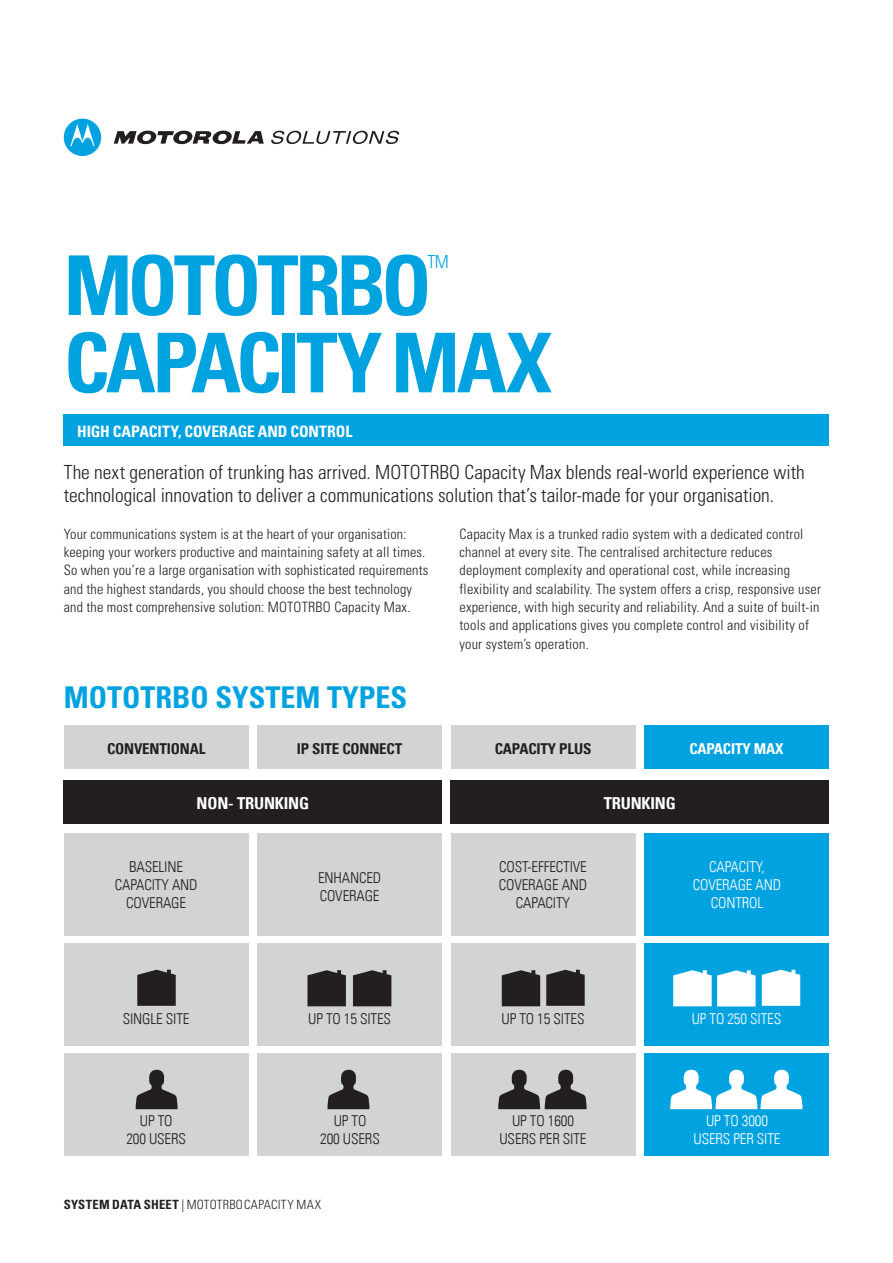
<style>
.page{position:relative;width:893px;height:1263px;background:#fff}
.page>*{position:absolute;margin:0;border:0;box-sizing:border-box;transform-origin:0 0}
.t1{font:700 condensed 82.5px "Univers";letter-spacing:-.05em;color:#00a3e0}
.t2{font:700 condensed 30px "Univers";color:#00a3e0}
.t3{font:300 condensed 19.5px/23.2px "Univers";color:#231f20}
.t4{font:300 condensed 18px "Univers";color:#00a3e0}
.t5{font:700 condensed 16.5px "Univers LT";letter-spacing:-.01em;color:#fff}
.t6{font:700 condensed 15.75px "Univers";letter-spacing:-.005em;color:#fff}
.t7{font:300 condensed 15px/18px "Univers LT";letter-spacing:-.01em;color:#231f20;text-align:center}
.t8{font:300 condensed 15px/18px "Univers LT";letter-spacing:-.01em;color:#fff;text-align:center}
.t9{font:700 condensed 15px "Univers LT";letter-spacing:-.01em;color:#231f20}
.t10{font:700 condensed 15px "Univers LT";letter-spacing:-.01em;color:#fff}
.t11{font:300 condensed 14.25px/18.3px "Univers";letter-spacing:.015em;color:#231f20}
.t12{font:300 condensed 12.75px "Univers";letter-spacing:.015em;color:#231f20}
.s1{font-weight:700}
</style>
<div class="page">
<div style="left:64px;top:415px;width:765px;height:31px;background:#00a3e0"></div>
<svg style="left:114px;top:131px;width:150px;height:14px"></svg>
<svg style="left:64px;top:119px;width:37px;height:37px"></svg>
<svg style="left:271px;top:131px;width:128px;height:13px"></svg>
<div style="left:64px;top:726px;width:185px;height:43px;background:#d1d3d4"></div>
<div style="left:257px;top:726px;width:185px;height:43px;background:#d1d3d4"></div>
<div style="left:451px;top:726px;width:184px;height:43px;background:#d1d3d4"></div>
<div style="left:64px;top:1054px;width:185px;height:102px;background:#d1d3d4"></div>
<div style="left:257px;top:1054px;width:185px;height:102px;background:#d1d3d4"></div>
<div style="left:451px;top:1054px;width:184px;height:102px;background:#d1d3d4"></div>
<div style="left:64px;top:944px;width:185px;height:102px;background:#d1d3d4"></div>
<div style="left:257px;top:944px;width:185px;height:102px;background:#d1d3d4"></div>
<div style="left:451px;top:944px;width:184px;height:102px;background:#d1d3d4"></div>
<div style="left:64px;top:834px;width:185px;height:102px;background:#d1d3d4"></div>
<div style="left:257px;top:834px;width:185px;height:102px;background:#d1d3d4"></div>
<div style="left:451px;top:834px;width:184px;height:102px;background:#d1d3d4"></div>
<svg style="left:137px;top:970px;width:39px;height:36px"></svg>
<svg style="left:307px;top:970px;width:39px;height:36px"></svg>
<svg style="left:353px;top:970px;width:38px;height:36px"></svg>
<svg style="left:502px;top:970px;width:38px;height:36px"></svg>
<svg style="left:546px;top:970px;width:39px;height:36px"></svg>
<svg style="left:136px;top:1070px;width:42px;height:39px"></svg>
<svg style="left:327px;top:1070px;width:42px;height:39px"></svg>
<svg style="left:498px;top:1070px;width:89px;height:39px"></svg>
<div style="left:64px;top:780px;width:378px;height:43px;background:#231f20"></div>
<div style="left:451px;top:780px;width:378px;height:43px;background:#231f20"></div>
<div style="left:644px;top:725px;width:185px;height:43px;background:#00a3e0"></div>
<div style="left:644px;top:1054px;width:185px;height:102px;background:#00a3e0"></div>
<div style="left:644px;top:944px;width:185px;height:102px;background:#00a3e0"></div>
<div style="left:644px;top:834px;width:185px;height:102px;background:#00a3e0"></div>
<svg style="left:673px;top:970px;width:82px;height:37px"></svg>
<svg style="left:762px;top:970px;width:38px;height:36px"></svg>
<svg style="left:670px;top:1070px;width:132px;height:39px"></svg>
<h1 class="t1" style="left:64px;top:255px;width:369px">MOTOTRBO</h1>
<p class="t4" style="left:427px;top:255px;width:23px">TM</p>
<h1 class="t1" style="left:64px;top:333px;width:490px">CAPACITY MAX</h1>
<p class="t6" style="left:77px;top:425px;width:277px">HIGH CAPACITY, COVERAGE AND CONTROL</p>
<h3 class="t3" style="left:64px;top:462px;width:743px">The next generation of trunking has arrived. MOTOTRBO Capacity Max blends real-world experience with technological innovation to deliver a communications solution that’s tailor-made for your organisation.</h3>
<p class="t11" style="left:64px;top:526px;width:366px">Your communications system is at the heart of your organisation: keeping your workers productive and maintaining safety at all times.<br>So when you’re a large organisation with sophisticated requirements and the highest standards, you should choose the best technology and the most comprehensive solution: MOTOTRBO Capacity Max.</p>
<p class="t11" style="left:459px;top:526px;width:363px">Capacity Max is a trunked radio system with a dedicated control channel at every site. The centralised architecture reduces deployment complexity and operational cost, while increasing flexibility and scalability. The system offers a crisp, responsive user experience, with high security and reliability. And a suite of built-in tools and applications gives you complete control and visibility of your system’s operation.</p>
<h2 class="t2" style="left:64px;top:687px;width:345px">MOTOTRBO SYSTEM TYPES</h2>
<p class="t9" style="left:107px;top:740px;width:100px">CONVENTIONAL</p>
<p class="t9" style="left:297px;top:740px;width:107px">IP SITE CONNECT</p>
<p class="t9" style="left:495px;top:740px;width:98px">CAPACITY PLUS</p>
<p class="t10" style="left:689px;top:740px;width:96px">CAPACITY MAX</p>
<p class="t5" style="left:197px;top:793px;width:114px">NON- TRUNKING</p>
<p class="t5" style="left:604px;top:793px;width:74px">TRUNKING</p>
<p class="t7" style="left:115px;top:858px;width:84px">BASELINE<br>CAPACITY AND<br>COVERAGE</p>
<p class="t7" style="left:318px;top:869px;width:65px;text-align:left">ENHANCED<br>COVERAGE</p>
<p class="t7" style="left:499px;top:858px;width:90px">COST-EFFECTIVE<br>COVERAGE AND<br>CAPACITY</p>
<p class="t8" style="left:693px;top:858px;width:90px">CAPACITY,<br>COVERAGE AND<br>CONTROL</p>
<p class="t7" style="left:123px;top:1010px;width:68px">SINGLE SITE</p>
<p class="t7" style="left:308px;top:1010px;width:84px">UP TO 15 SITES</p>
<p class="t7" style="left:501px;top:1010px;width:84px">UP TO 15 SITES</p>
<p class="t8" style="left:692px;top:1010px;width:91px">UP TO 250 SITES</p>
<p class="t7" style="left:126px;top:1112px;width:61px">UP TO<br>200 USERS</p>
<p class="t7" style="left:320px;top:1112px;width:61px">UP TO<br>200 USERS</p>
<p class="t7" style="left:499px;top:1112px;width:89px">UP TO 1600<br>USERS PER SITE</p>
<p class="t8" style="left:693px;top:1112px;width:89px">UP TO 3000<br>USERS PER SITE</p>
<p class="t12" style="left:64px;top:1200px;width:259px"><span class="s1">SYSTEM DATA SHEET</span> | MOTOTRBOCAPACITY MAX</p>
</div>
